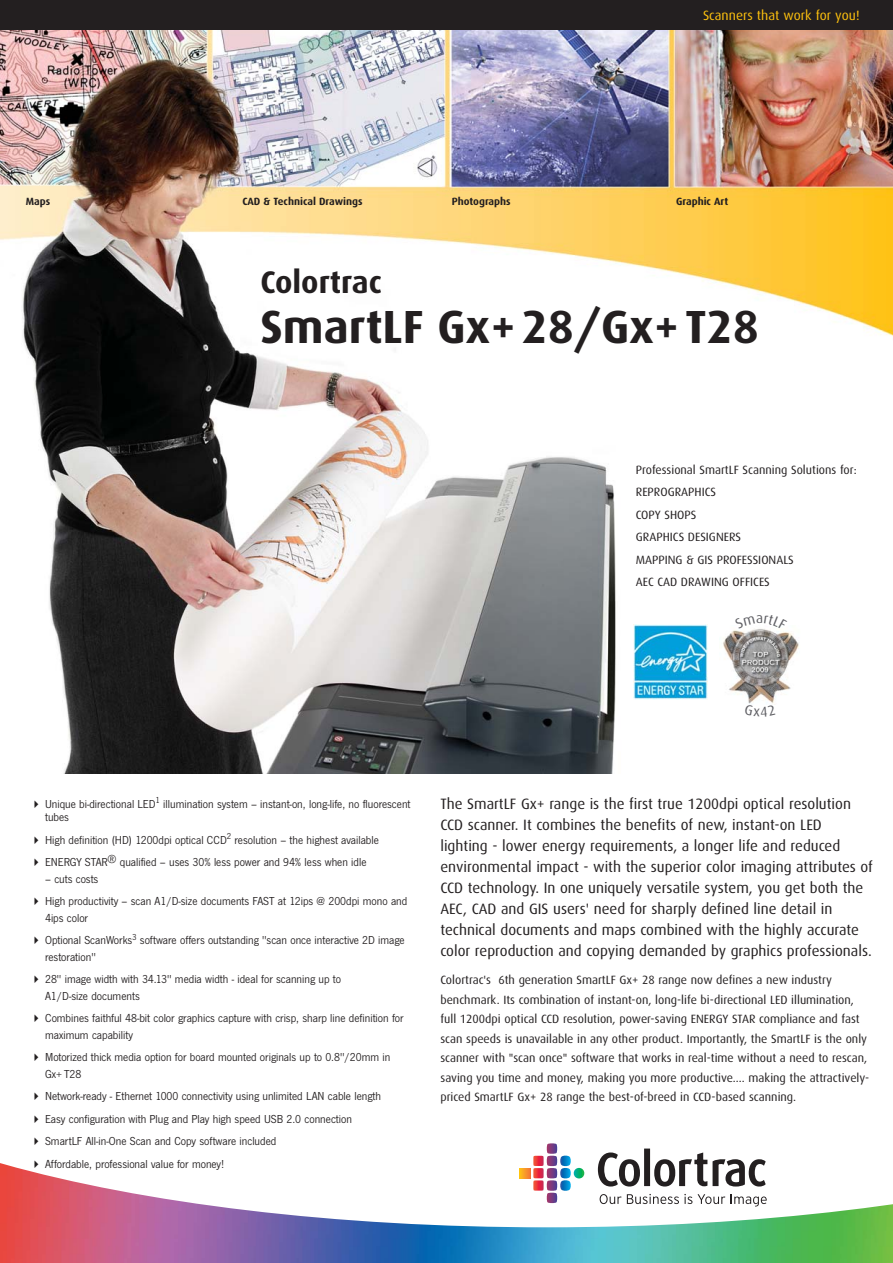
<style>
.page{position:relative;width:893px;height:1263px;background:#fff}
.page>*{position:absolute;margin:0;border:0;box-sizing:border-box;transform-origin:0 0}
.t1{font:700 46.5px "Dax";color:#231f20}
.t2{font:700 31.35px "Dax";color:#231f20}
.t3{font:15px/21px "Dax";color:#231f20}
.t4{font:13.5px "Dax";color:#ffc20e}
.t5{font:12px/22.5px "News Gothic T";color:#231f20}
.t6{font:12px/19.5px "Dax";color:#231f20}
.t7{font:700 10.5px "Dax";color:#231f20}
</style>
<div class="page">
<img style="left:0;top:30px;width:893px;height:744px">
<div style="left:0;top:0;width:893px;height:30px;background:#231f20"></div>
<img style="left:0;top:1227px;width:893px;height:36px">
<svg style="left:0;top:1163px;width:893px;height:64px"></svg>
<img style="left:634px;top:624px;width:73px;height:75px">
<svg style="left:520px;top:1143px;width:319px;height:63px"></svg>
<div style="left:716px;top:610px;width:88px;height:110px;background:#fff"></div>
<img style="left:723px;top:630px;width:76px;height:74px">
<svg style="left:35px;top:1163px;width:3px;height:5px"></svg>
<svg style="left:753px;top:629px;width:14px;height:1px"></svg>
<p class="t4" style="left:703px;top:9px;width:158px">Scanners that work for you!</p>
<p class="t7" style="left:26px;top:196px;width:26px">Maps</p>
<p class="t7" style="left:242px;top:196px;width:122px">CAD &amp; Technical Drawings</p>
<p class="t7" style="left:452px;top:196px;width:61px">Photographs</p>
<p class="t7" style="left:676px;top:196px;width:54px">Graphic Art</p>
<h2 class="t2" style="left:260px;top:267px;width:123px">Colortrac</h2>
<h1 class="t1" style="left:260px;top:304px;width:500px">SmartLF Gx+28/Gx+T28</h1>
<p class="t6" style="left:636px;top:459px;width:222px;line-height:22.5px">Professional SmartLF Scanning Solutions for:<br>REPROGRAPHICS<br>COPY SHOPS<br>GRAPHICS DESIGNERS<br>MAPPING &amp; GIS PROFESSIONALS<br>AEC CAD DRAWING OFFICES</p>
<p class="t5" style="left:45px;top:798px;width:367px;line-height:13.5px">Unique bi-directional LED<sup>1</sup> illumination system – instant-on, long-life, no fluorescent tubes</p>
<p class="t5" style="left:45px;top:829px;width:335px">High definition (HD) 1200dpi optical CCD<sup>2</sup> resolution – the highest available<br>ENERGY STAR® qualified – uses 30% less power and 94% less when idle</p>
<p class="t5" style="left:45px;top:868px;width:364px">– cuts costs<br>High productivity – scan A1/D-size documents FAST at 12ips @ 200dpi mono and</p>
<p class="t5" style="left:45px;top:907px;width:361px">4ips color<br>Optional ScanWorks<sup>3</sup> software offers outstanding "scan once interactive 2D image</p>
<p class="t5" style="left:45px;top:946px;width:297px">restoration"<br>28" image width with 34.13" media width - ideal for scanning up to</p>
<p class="t5" style="left:45px;top:985px;width:360px">A1/D-size documents<br>Combines faithful 48-bit color graphics capture with crisp, sharp line definition for</p>
<p class="t5" style="left:45px;top:1024px;width:347px">maximum capability<br>Motorized thick media option for board mounted originals up to 0.8"/20mm in</p>
<p class="t5" style="left:45px;top:1063px;width:337px">Gx+ T28<br>Network-ready - Ethernet 1000 connectivity using unlimited LAN cable length Easy configuration with Plug and Play high speed USB 2.0 connection SmartLF All-in-One Scan and Copy software included<br>Affordable, professional value for money!</p>
<p class="t3" style="left:440px;top:794px;width:434px">The SmartLF Gx+ range is the first true 1200dpi optical resolution CCD scanner. It combines the benefits of new, instant-on LED lighting - lower energy requirements, a longer life and reduced environmental impact - with the superior color imaging attributes of CCD technology. In one uniquely versatile system, you get both the AEC, CAD and GIS users' need for sharply defined line detail in technical documents and maps combined with the highly accurate color reproduction and copying demanded by graphics professionals.</p>
<p class="t6" style="left:440px;top:971px;width:430px">Colortrac's 6th generation SmartLF Gx+ 28 range now defines a new industry benchmark. Its combination of instant-on, long-life bi-directional LED illumination, full 1200dpi optical CCD resolution, power-saving ENERGY STAR compliance and fast scan speeds is unavailable in any other product. Importantly, the SmartLF is the only scanner with "scan once" software that works in real-time without a need to rescan, saving you time and money, making you more productive.... making the attractively&shy;priced SmartLF Gx+ 28 range the best-of-breed in CCD-based scanning.</p>
</div>
